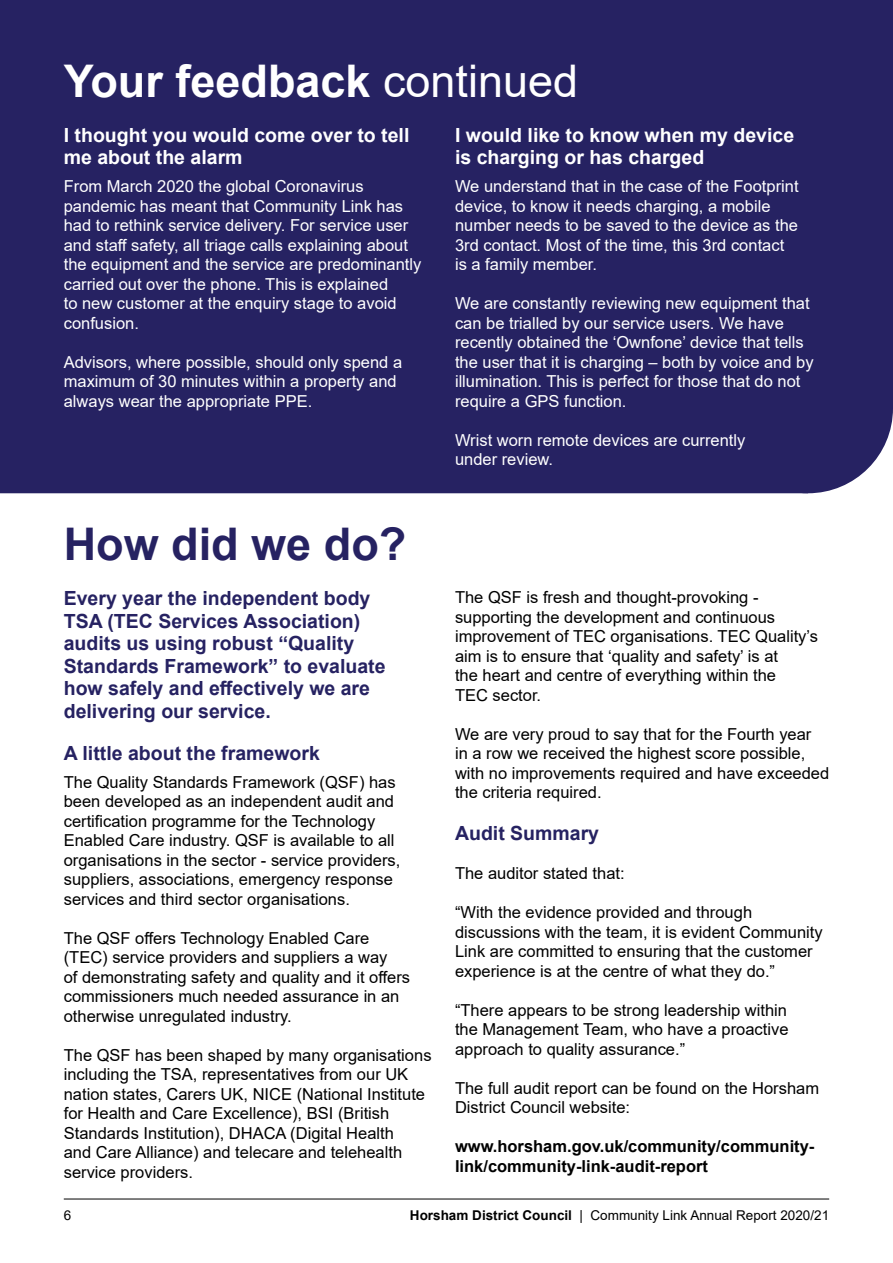
<style>
.page{position:relative;width:893px;height:1263px;background:#fff}
.page>*{position:absolute;margin:0;border:0;box-sizing:border-box;transform-origin:0 0}
.t1{font:700 45px "Arial";color:#fff}
.Header-1{font:700 45px "Arial";color:#262262}
.Intro-1{font:700 19.5px/22.5px "Arial";color:#262262}
.Header-3{font:700 19.5px/22.5px "Arial";color:#fff}
.Header-3-2{font:700 19.5px "Arial";color:#262262}
.Paragraph-1{font:16.5px/19.5px "Arial";color:#000}
.Paragraph-1-2{font:16.5px/19.5px "Arial";color:#fff}
.Paragraph-1-3{font:700 16.5px/19.5px "Arial";color:#000}
.t2{font:13.5px "Arial";color:#000}
.s1{font-weight:400}
.s2{font-weight:700}
</style>
<div class="page">
<div style="left:0;top:0;width:893px;height:493px;background:#262262"></div>
<div style="left:723px;top:323px;width:170px;height:170px;background:#262262;border-radius:50%"></div>
<hr style="left:64px;top:1199px;width:765px;height:1px;background:#000">
<h1 class="t1" style="left:64px;top:49px;width:516px">Your feedback <span class="s1">continued</span></h1>
<p class="Header-3" style="left:64px;top:124px;width:347px">I thought you would come over to tell me about the alarm</p>
<p class="Paragraph-1-2" style="left:64px;top:177px;width:359px">From March 2020 the global Coronavirus pandemic has meant that Community Link has had to rethink service delivery. For service user and staff safety, all triage calls explaining about the equipment and the service are predominantly carried out over the phone. This is explained<br>to new customer at the enquiry stage to avoid confusion.</p>
<p class="Paragraph-1-2" style="left:64px;top:352px;width:340px">Advisors, where possible, should only spend a maximum of 30 minutes within a property and always wear the appropriate PPE.</p>
<p class="Header-3" style="left:455px;top:124px;width:341px">I would like to know when my device is charging or has charged</p>
<p class="Paragraph-1-2" style="left:455px;top:177px;width:345px">We understand that in the case of the Footprint device, to know it needs charging, a mobile number needs to be saved to the device as the 3rd contact. Most of the time, this 3rd contact is a family member.</p>
<p class="Paragraph-1-2" style="left:455px;top:294px;width:360px">We are constantly reviewing new equipment that can be trialled by our service users. We have recently obtained the ‘Ownfone’ device that tells the user that it is charging – both by voice and by illumination. This is perfect for those that do not require a GPS function.</p>
<p class="Paragraph-1-2" style="left:455px;top:430px;width:292px">Wrist worn remote devices are currently under review.</p>
<h1 class="Header-1" style="left:64px;top:512px;width:344px">How did we do?</h1>
<p class="Intro-1" style="left:64px;top:587px;width:323px">Every year the independent body<br>TSA (TEC Services Association) audits us using robust “Quality<br>Standards Framework” to evaluate how safely and effectively we are delivering our service.</p>
<p class="Header-3-2" style="left:64px;top:739px;width:258px">A little about the framework</p>
<p class="Paragraph-1" style="left:64px;top:772px;width:338px">The Quality Standards Framework (QSF) has been developed as an independent audit and certification programme for the Technology Enabled Care industry. QSF is available to all organisations in the sector - service providers, suppliers, associations, emergency response services and third sector organisations.</p>
<p class="Paragraph-1" style="left:64px;top:928px;width:348px">The QSF offers Technology Enabled Care (TEC) service providers and suppliers a way<br>of demonstrating safety and quality and it offers commissioners much needed assurance in an otherwise unregulated industry.</p>
<p class="Paragraph-1" style="left:64px;top:1045px;width:369px">The QSF has been shaped by many organisations including the TSA, representatives from our UK nation states, Carers UK, NICE (National Institute for Health and Care Excellence), BSI (British Standards Institution), DHACA (Digital Health<br>and Care Alliance) and telecare and telehealth service providers.</p>
<p class="Paragraph-1" style="left:455px;top:587px;width:365px">The QSF is fresh and thought-provoking - supporting the development and continuous improvement of TEC organisations. TEC Quality’s aim is to ensure that ‘quality and safety’ is at<br>the heart and centre of everything within the<br>TEC sector.</p>
<p class="Paragraph-1" style="left:455px;top:724px;width:376px">We are very proud to say that for the Fourth year<br>in a row we received the highest score possible, with no improvements required and have exceeded the criteria required.</p>
<p class="Header-3-2" style="left:455px;top:819px;width:146px">Audit Summary</p>
<p class="Paragraph-1" style="left:455px;top:863px;width:171px">The auditor stated that:</p>
<p class="Paragraph-1" style="left:455px;top:902px;width:369px">“With the evidence provided and through discussions with the team, it is evident Community Link are committed to ensuring that the customer experience is at the centre of what they do.”</p>
<p class="Paragraph-1" style="left:455px;top:1000px;width:335px;text-align:justify">“There appears to be strong leadership within the Management Team, who have a proactive approach to quality assurance.”</p>
<p class="Paragraph-1" style="left:455px;top:1078px;width:366px">The full audit report can be found on the Horsham<br>District Council website:</p>
<p class="Paragraph-1-3" style="left:455px;top:1137px;width:361px">www.horsham.gov.uk/community/community&shy;link/community-link-audit-report</p>
<p class="t2" style="left:64px;top:1205px;width:9px">6</p>
<p class="t2" style="left:410px;top:1205px;width:421px"><span class="s2">Horsham District Council</span> | Community Link Annual Report 2020/21</p>
</div>
